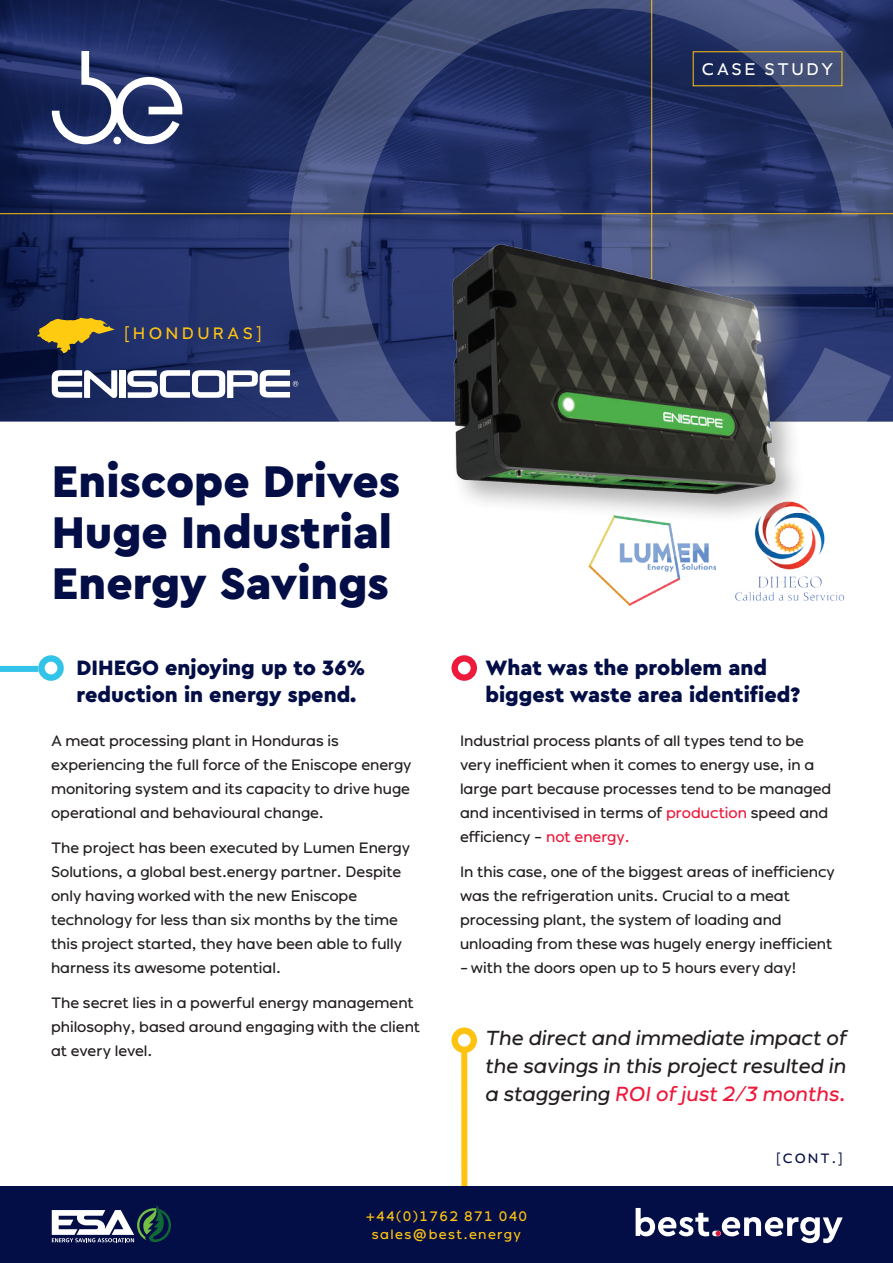
<style>
.page{position:relative;width:893px;height:1263px;background:#fff}
.page>*{position:absolute;margin:0;border:0;box-sizing:border-box;transform-origin:0 0}
.t1{font:900 46.5px/51px "Cera Pro";color:#030e46}
.t2{font:900 21.75px/27.8px "Cera Pro";color:#030e46}
.t3{font:italic 20.25px/27.8px "Ondo";color:#231f20;text-align:justify}
.t4{font:16.8px "Ondo";letter-spacing:.15em;color:#fff}
.t5{font:16.5px "Ondo";letter-spacing:.2em;color:#fec210}
.t6{font:15px/24px "Ondo";color:#231f20}
.t7{font:13.5px/18px "Ondo";letter-spacing:.1em;color:#fec210;text-align:center}
.t8{font:13.5px "Ondo";color:#030e46}
.s1{color:#ed1a3b}
</style>
<div class="page">
<svg style="left:0;top:0;width:289px;height:422px;background:#1c2b60"></svg>
<img style="left:589px;top:565px;width:126px;height:41px">
<img style="left:735px;top:565px;width:110px;height:36px">
<svg style="left:289px;top:0;width:604px;height:565px"></svg>
<hr style="left:0;top:213px;width:893px;height:1px;background:#fec210">
<div style="left:119px;top:370px;width:6px;height:28px;background:#fff"></div>
<svg style="left:52px;top:370px;width:65px;height:28px"></svg>
<svg style="left:127px;top:370px;width:171px;height:28px"></svg>
<hr style="left:651px;top:0;width:1px;height:421px;background:#fec210">
<div style="left:461px;top:1029px;width:6px;height:209px;background:#fec210"></div>
<svg style="left:455px;top:1031px;width:19px;height:19px"></svg>
<div style="left:451px;top:1027px;width:26px;height:26px;border:6px solid #fec210;border-radius:50%"></div>
<svg style="left:52px;top:51px;width:130px;height:93px"></svg>
<div style="left:113px;top:137px;width:8px;height:7px;background:#fff;border-radius:50%"></div>
<svg style="left:41px;top:658px;width:20px;height:20px"></svg>
<div style="left:38px;top:655px;width:26px;height:26px;border:6px solid #32c3e8;border-radius:50%"></div>
<div style="left:0;top:666px;width:38px;height:6px;background:#32c3e8"></div>
<svg style="left:455px;top:658px;width:19px;height:20px"></svg>
<div style="left:451px;top:655px;width:26px;height:26px;border:6px solid #ed1a3b;border-radius:50%"></div>
<div style="left:693px;top:51px;width:149px;height:35px;border:1px solid #fec210"></div>
<div style="left:0;top:1186px;width:893px;height:77px;background:#030e46"></div>
<svg style="left:636px;top:1208px;width:73px;height:28px"></svg>
<div style="left:712px;top:1231px;width:9px;height:5px;background:#fff;border-radius:3px"></div>
<svg style="left:715px;top:1217px;width:128px;height:26px"></svg>
<svg style="left:52px;top:1205px;width:119px;height:37px"></svg>
<svg style="left:37px;top:318px;width:78px;height:35px;background:#8c7936"></svg>
<div style="left:448px;top:239px;width:358px;height:286px;background:#231f20;opacity:.33"></div>
<img style="left:443px;top:236px;width:345px;height:265px">
<svg style="left:657px;top:251px;width:144px;height:144px;background:#5e6271"></svg>
<p class="t5" style="left:124px;top:323px;width:139px">[HONDURAS]</p>
<h1 class="t1" style="left:52px;top:454px;width:350px">Eniscope Drives<br>Huge Industrial<br>Energy Savings</h1>
<p class="t4" style="left:702px;top:60px;width:133px">CASE STUDY</p>
<h2 class="t2" style="left:77px;top:653px;width:290px">DIHEGO enjoying up to 36% reduction in energy spend.</h2>
<h2 class="t2" style="left:485px;top:653px;width:316px">What was the problem and biggest waste area identified?</h2>
<p class="t6" style="left:51px;top:728px;width:362px">A meat processing plant in Honduras is experiencing the full force of the Eniscope energy monitoring system and its capacity to drive huge operational and behavioural change.</p>
<p class="t6" style="left:51px;top:835px;width:361px">The project has been executed by Lumen Energy Solutions, a global best.energy partner. Despite only having worked with the new Eniscope technology for less than six months by the time this project started, they have been able to fully harness its awesome potential.</p>
<p class="t6" style="left:51px;top:991px;width:371px">The secret lies in a powerful energy management philosophy, based around engaging with the client at every level.</p>
<p class="t6" style="left:460px;top:728px;width:373px">Industrial process plants of all types tend to be very inefficient when it comes to energy use, in a large part because processes tend to be managed and incentivised in terms of <span class="s1">production</span> speed and efficiency - <span class="s1">not energy.</span></p>
<p class="t6" style="left:460px;top:859px;width:376px">In this case, one of the biggest areas of inefficiency was the refrigeration units. Crucial to a meat processing plant, the system of loading and unloading from these was hugely energy inefficient</p>
<p class="t6" style="left:460px;top:955px;width:338px">- with the doors open up to 5 hours every day!</p>
<h3 class="t3" style="left:485px;top:1024px;width:363px">The direct and immediate impact of the savings in this project resulted in a staggering <span class="s1">ROI of just 2/3 months.</span></h3>
<p class="t8" style="left:776px;top:1150px;width:68px">[CONT.]</p>
<p class="t7" style="left:366px;top:1207px;width:163px">+44(0)1762 871 040 sales@best.energy</p>
</div>
